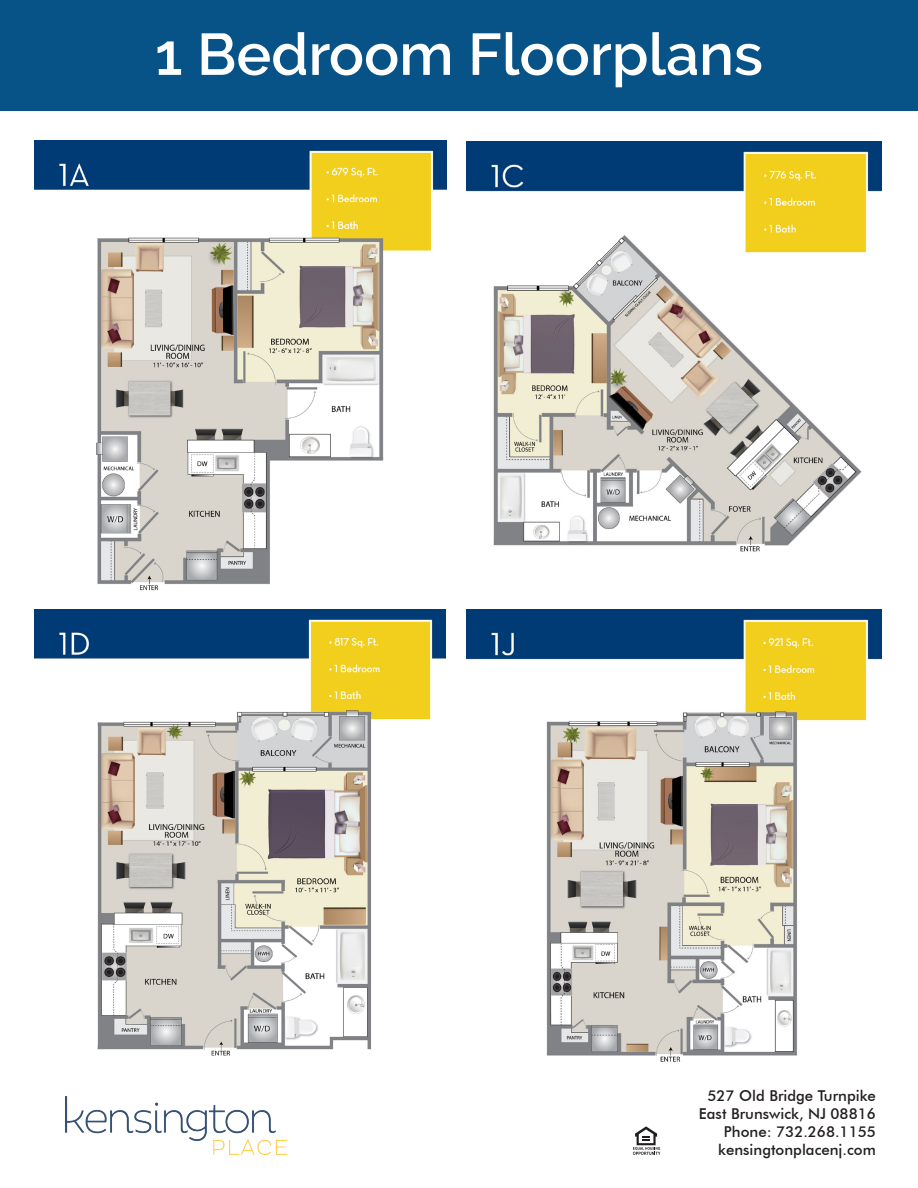
<style>
.page{position:relative;width:918px;height:1188px;background:#fff}
.page>*{position:absolute;margin:0;border:0;box-sizing:border-box;transform-origin:0 0}
.t1{font:600 61.5px "Raleway";color:#fff}
.t2{font:600 58.5px "Raleway";color:#fff}
.t3{font:500 15px/18px "Futura BT";color:#231f20;text-align:right}
</style>
<div class="page">
<img style="left:34px;top:141px;width:413px;height:450px">
<img style="left:467px;top:141px;width:415px;height:411px">
<img style="left:34px;top:609px;width:411px;height:447px">
<img style="left:467px;top:609px;width:415px;height:453px">
<div style="left:0;top:0;width:918px;height:110px;background:#075387"></div>
<svg style="left:633px;top:1126px;width:27px;height:29px"></svg>
<img style="left:66px;top:1096px;width:221px;height:58px">
<p class="t2" style="left:155px;top:21px;width:610px">1 Bedroom Floorplans</p>
<p class="t1" style="left:189px;top:43px;width:564px">Requirement Sheet</p>
<p class="t3" style="left:699px;top:1086px;width:178px">527 Old Bridge Turnpike<br>East Brunswick, NJ 08816<br>Phone: 732.268.1155 kensingtonplacenj.com</p>
</div>
